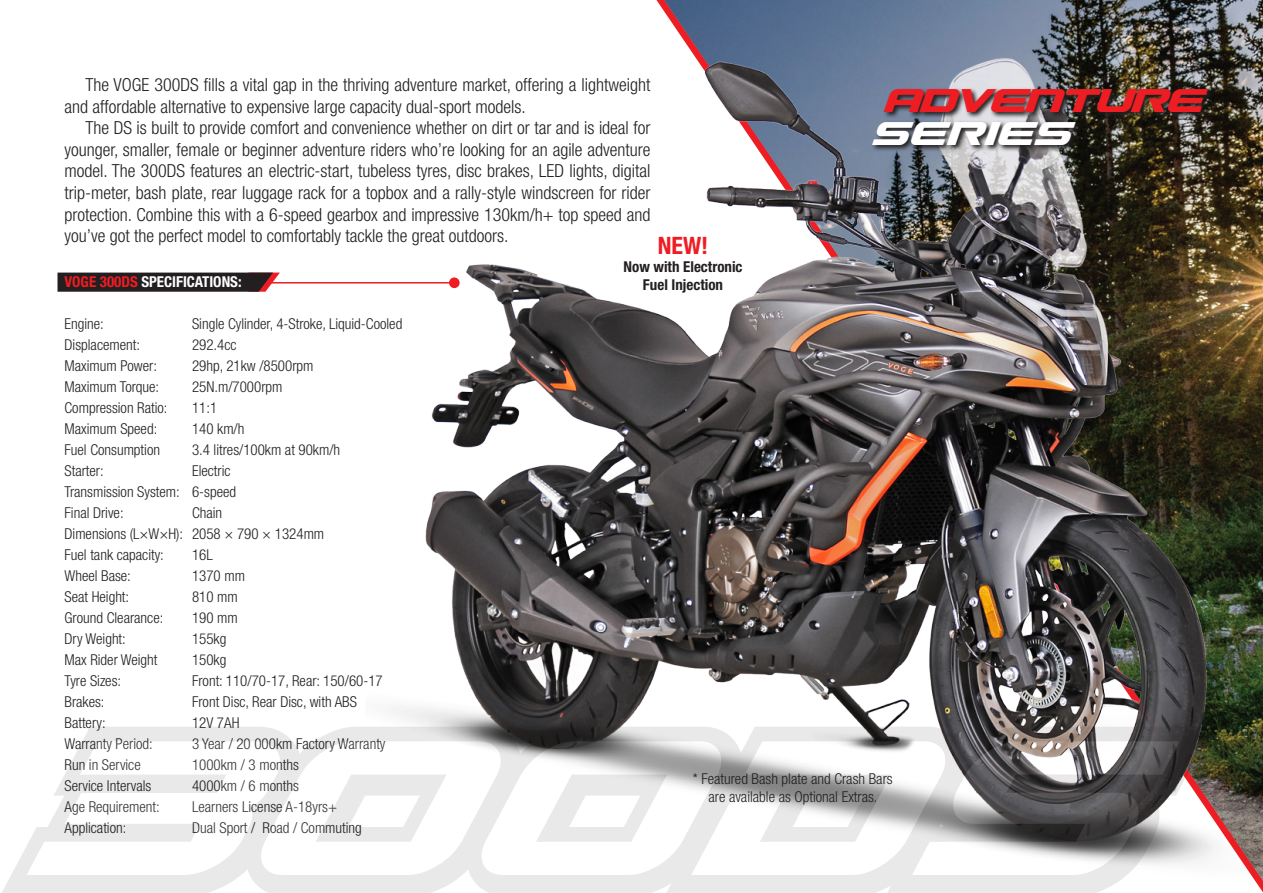
<style>
.page{position:relative;width:1263px;height:893px;background:#fff}
.page>*{position:absolute;margin:0;border:0;box-sizing:border-box;transform-origin:0 0}
.t1{font:italic 39.9px "Gunship";letter-spacing:-.06em;color:#ee1d23}
.t2{font:italic 39.9px "Gunship";letter-spacing:-.01em;color:#fff}
.t3{font:700 condensed 24px "Helvetica Neue LT Std";color:#ee1d23}
.t4{font:300 condensed 18px/21.6px "Helvetica Neue LT Std";color:#231f20}
.t5{font:300 condensed 15px "Helvetica Neue LT Std";color:#231f20}
.t6{font:700 condensed 15px "Helvetica Neue LT Std";color:#231f20}
.t7{font:700 condensed 15px "Helvetica Neue LT Std";color:#fff}
.s1{color:#ee1d23}
</style>
<div class="page">
<img style="left:664px;top:0;width:599px;height:881px">
<hr style="left:222px;top:282px;width:232px;height:2px;background:#ee1d23">
<svg style="left:58px;top:273px;width:222px;height:19px;background:#33282a"></svg>
<img style="left:320px;top:46px;width:938px;height:839px">
<svg style="left:871px;top:87px;width:344px;height:65px;background:#525151"></svg>
<svg style="left:2px;top:727px;width:663px;height:166px;fill:#e9e9e9"></svg>
<svg style="left:665px;top:727px;width:548px;height:166px;fill:#e9e9e9"></svg>
<svg style="left:27px;top:741px;width:1153px;height:134px"></svg>
<p class="t4" style="left:65px;top:74px;width:587px;text-indent:21px">The VOGE 300DS fills a vital gap in the thriving adventure market, offering a lightweight and affordable alternative to expensive large capacity dual-sport models.</p>
<p class="t4" style="left:65px;top:117px;width:587px;text-align:justify;text-indent:21px">The DS is built to provide comfort and convenience whether on dirt or tar and is ideal for younger, smaller, female or beginner adventure riders who’re looking for an agile adventure model. The 300DS features an electric-start, tubeless tyres, disc brakes, LED lights, digital trip-meter, bash plate, rear luggage rack for a topbox and a rally-style windscreen for rider protection. Combine this with a 6-speed gearbox and impressive 130km/h+ top speed and you’ve got the perfect model to comfortably tackle the great outdoors.</p>
<p class="t7" style="left:65px;top:273px;width:179px"><span class="s1">VOGE 300DS</span> SPECIFICATIONS:</p>
<p class="t5" style="left:65px;top:315px;width:41px">Engine:</p>
<p class="t5" style="left:192px;top:315px;width:212px">Single Cylinder, 4-Stroke, Liquid-Cooled</p>
<p class="t5" style="left:65px;top:336px;width:77px">Displacement:</p>
<p class="t5" style="left:192px;top:336px;width:46px">292.4cc</p>
<p class="t5" style="left:65px;top:357px;width:94px">Maximum Power:</p>
<p class="t5" style="left:192px;top:357px;width:123px">29hp, 21kw /8500rpm</p>
<p class="t5" style="left:65px;top:378px;width:96px">Maximum Torque:</p>
<p class="t5" style="left:192px;top:378px;width:92px">25N.m/7000rpm</p>
<p class="t5" style="left:65px;top:399px;width:105px">Compression Ratio:</p>
<p class="t5" style="left:192px;top:399px;width:27px">11:1</p>
<p class="t5" style="left:65px;top:420px;width:94px">Maximum Speed:</p>
<p class="t5" style="left:192px;top:420px;width:54px">140 km/h</p>
<p class="t5" style="left:65px;top:441px;width:97px">Fuel Consumption</p>
<p class="t5" style="left:192px;top:441px;width:150px">3.4 litres/100km at 90km/h</p>
<p class="t5" style="left:65px;top:462px;width:41px">Starter:</p>
<p class="t5" style="left:192px;top:462px;width:40px">Electric</p>
<p class="t5" style="left:65px;top:483px;width:173px">Transmission System: 6-speed</p>
<p class="t5" style="left:65px;top:504px;width:61px">Final Drive:</p>
<p class="t5" style="left:192px;top:504px;width:32px">Chain</p>
<p class="t5" style="left:65px;top:525px;width:261px">Dimensions (L×W×H): 2058 × 790 × 1324mm</p>
<p class="t5" style="left:65px;top:546px;width:101px">Fuel tank capacity:</p>
<p class="t5" style="left:192px;top:546px;width:22px">16L</p>
<p class="t5" style="left:65px;top:567px;width:68px">Wheel Base:</p>
<p class="t5" style="left:192px;top:567px;width:54px">1370 mm</p>
<p class="t5" style="left:65px;top:588px;width:66px">Seat Height:</p>
<p class="t5" style="left:192px;top:588px;width:47px">810 mm</p>
<p class="t5" style="left:65px;top:609px;width:100px">Ground Clearance:</p>
<p class="t5" style="left:192px;top:609px;width:47px">190 mm</p>
<p class="t5" style="left:65px;top:630px;width:63px">Dry Weight:</p>
<p class="t5" style="left:192px;top:630px;width:36px">155kg</p>
<p class="t5" style="left:65px;top:651px;width:95px">Max Rider Weight</p>
<p class="t5" style="left:192px;top:651px;width:36px">150kg</p>
<p class="t5" style="left:65px;top:672px;width:58px">Tyre Sizes:</p>
<p class="t5" style="left:192px;top:672px;width:192px">Front: 110/70-17, Rear: 150/60-17</p>
<p class="t5" style="left:65px;top:693px;width:41px">Brakes:</p>
<p class="t5" style="left:192px;top:693px;width:166px">Front Disc, Rear Disc, with ABS</p>
<p class="t5" style="left:65px;top:714px;width:43px">Battery:</p>
<p class="t5" style="left:192px;top:714px;width:49px">12V 7AH</p>
<p class="t5" style="left:65px;top:735px;width:90px">Warranty Period:</p>
<p class="t5" style="left:192px;top:735px;width:195px">3 Year / 20 000km Factory Warranty</p>
<p class="t5" style="left:65px;top:756px;width:78px">Run in Service</p>
<p class="t5" style="left:192px;top:756px;width:108px">1000km / 3 months</p>
<p class="t5" style="left:65px;top:777px;width:88px">Service Intervals</p>
<p class="t5" style="left:192px;top:777px;width:108px">4000km / 6 months</p>
<p class="t5" style="left:65px;top:798px;width:97px">Age Requirement:</p>
<p class="t5" style="left:192px;top:798px;width:147px">Learners License A-18yrs+</p>
<p class="t5" style="left:65px;top:819px;width:63px">Application:</p>
<p class="t5" style="left:192px;top:819px;width:171px">Dual Sport / Road / Commuting</p>
<p class="t1" style="left:882px;top:82px;width:322px">adventure</p>
<p class="t2" style="left:870px;top:115px;width:201px">SerieS</p>
<p class="t3" style="left:658px;top:231px;width:52px">NEW!</p>
<p class="t6" style="left:623px;top:258px;width:121px">Now with Electronic</p>
<p class="t6" style="left:643px;top:276px;width:82px">Fuel Injection</p>
<p class="t5" style="left:693px;top:770px;width:201px">* Featured Bash plate and Crash Bars</p>
<p class="t5" style="left:708px;top:788px;width:171px">are available as Optional Extras.</p>
</div>
